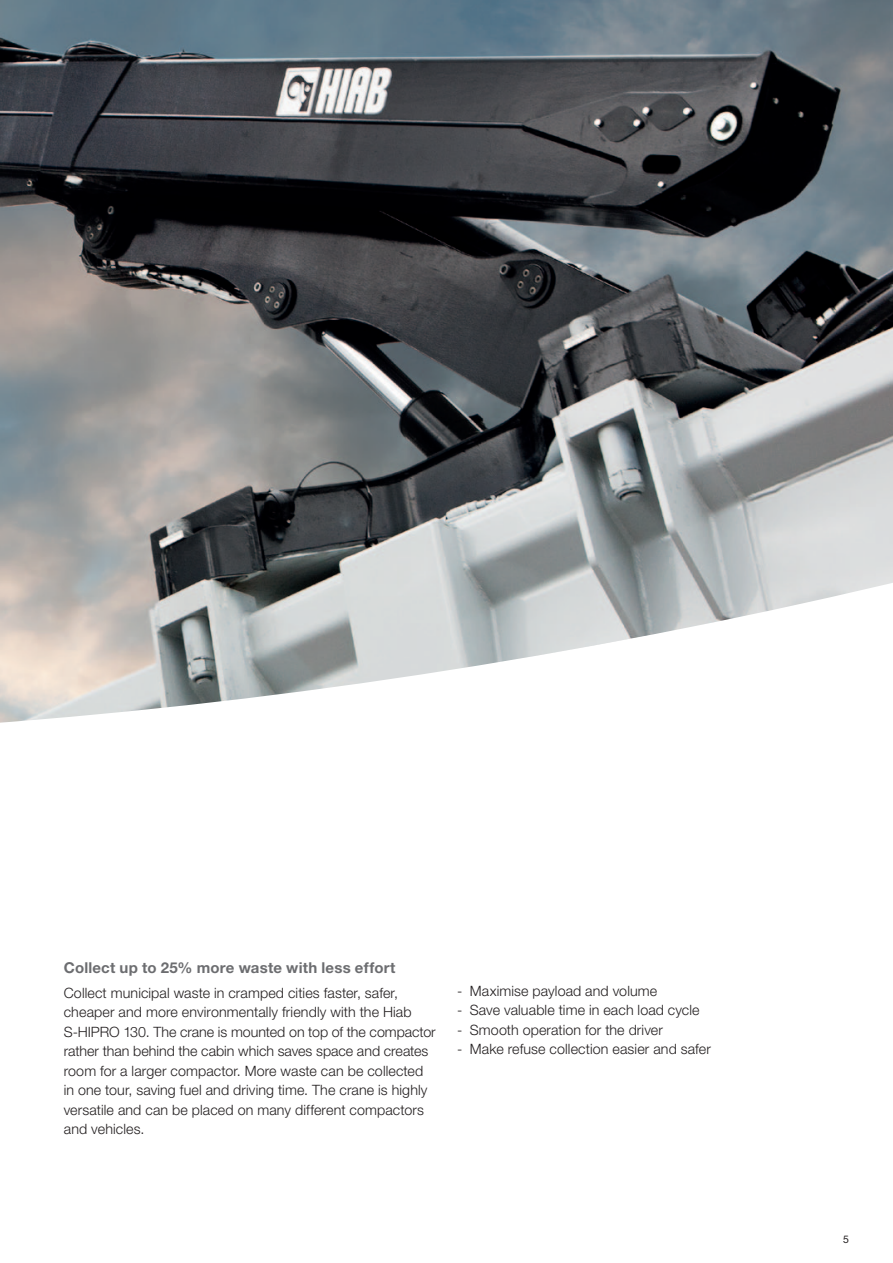
<style>
.page{position:relative;width:893px;height:1263px;background:#fff}
.page>*{position:absolute;margin:0;border:0;box-sizing:border-box;transform-origin:0 0}
.t1{font:700 15px "Helvetica Neue";letter-spacing:.015em;color:#6c6d70}
.t2{font:300 14.25px/19.5px "Helvetica Neue";letter-spacing:.01em;color:#231f20}
.t3{font:10.5px "Helvetica Neue";color:#231f20}
</style>
<div class="page">
<img style="left:0;top:0;width:893px;height:577px">
<svg style="left:0;top:577px;width:893px;height:146px"></svg>
<p class="t1" style="left:64px;top:958px;width:333px">Collect up to 25% more waste with less effort</p>
<p class="t2" style="left:64px;top:983px;width:373px">Collect municipal waste in cramped cities faster, safer, cheaper and more environmentally friendly with the Hiab S-HIPRO 130. The crane is mounted on top of the compactor rather than behind the cabin which saves space and creates room for a larger compactor. More waste can be collected in one tour, saving fuel and driving time. The crane is highly versatile and can be placed on many different compactors and vehicles.</p>
<p class="t2" style="left:457px;top:981px;width:202px">- Maximise payload and volume</p>
<p class="t2" style="left:457px;top:1000px;width:244px">- Save valuable time in each load cycle</p>
<p class="t2" style="left:457px;top:1020px;width:207px">- Smooth operation for the driver</p>
<p class="t2" style="left:457px;top:1039px;width:255px">- Make refuse collection easier and safer</p>
<p class="t3" style="left:843px;top:1233px;width:7px">5</p>
</div>
